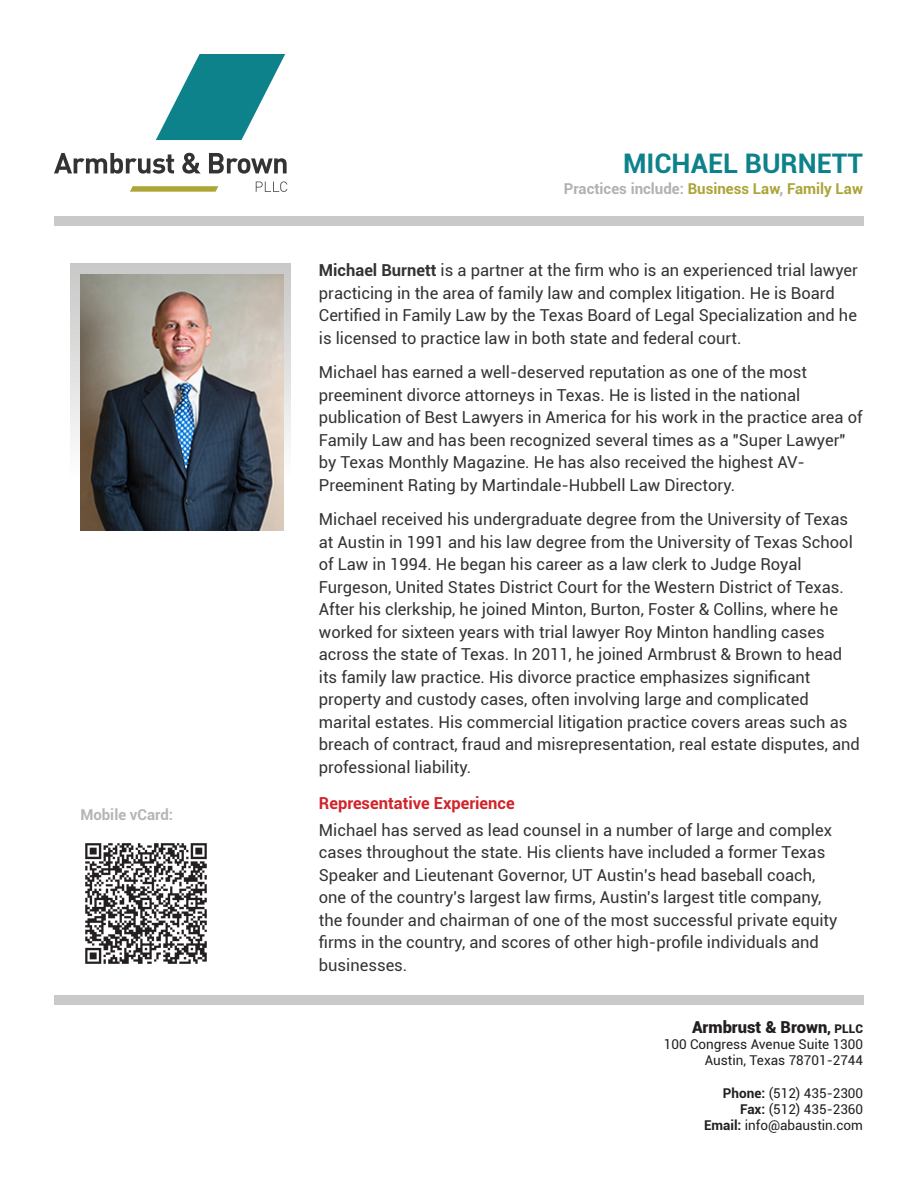
<style>
.page{position:relative;width:918px;height:1188px;background:#fff}
.page>*{position:absolute;margin:0;border:0;box-sizing:border-box;transform-origin:0 0}
.t1{font:700 27px "Roboto";color:#0d828a}
.t2{font:16.5px/22.5px "Roboto";color:#333}
.t3{font:700 16.5px "Roboto";color:#d1232a}
.t4{font:900 16.5px "Roboto";color:#231f20}
.t5{font:700 15px "Roboto";color:#aba436}
.t6{font:700 15px "Roboto";color:#b4b5b8}
.t7{font:13.5px/16.2px "Roboto";color:#231f20;text-align:right}
.s1{color:#b0b1b5}
.s2{font-weight:700}
.s3{font-size:13.5px}
.s4{font-size:12px}
</style>
<div class="page">
<svg style="left:156px;top:54px;width:129px;height:86px"></svg>
<svg style="left:130px;top:186px;width:88px;height:6px"></svg>
<svg style="left:256px;top:181px;width:31px;height:11px"></svg>
<svg style="left:54px;top:153px;width:120px;height:21px"></svg>
<svg style="left:182px;top:153px;width:19px;height:21px"></svg>
<svg style="left:209px;top:153px;width:78px;height:21px"></svg>
<div style="left:54px;top:216px;width:810px;height:10px;background:#c9c9c9"></div>
<div style="left:54px;top:995px;width:810px;height:10px;background:#c9c9c9"></div>
<img style="left:85px;top:843px;width:122px;height:121px">
<svg style="left:71px;top:264px;width:220px;height:215px"></svg>
<img style="left:80px;top:274px;width:203px;height:256px">
<p class="t6" style="left:80px;top:804px;width:94px">Mobile vCard:</p>
<h1 class="t1" style="left:623px;top:145px;width:242px">MICHAEL BURNETT</h1>
<p class="t5" style="left:564px;top:178px;width:301px"><span class="s1">Practices include:</span> Business Law<span class="s1">,</span> Family Law</p>
<p class="t2" style="left:319px;top:259px;width:541px"><span class="s2">Michael Burnett</span> is a partner at the firm who is an experienced trial lawyer practicing in the area of family law and complex litigation. He is Board Certified in Family Law by the Texas Board of Legal Specialization and he is licensed to practice law in both state and federal court.</p>
<p class="t2" style="left:319px;top:361px;width:545px">Michael has earned a well-deserved reputation as one of the most preeminent divorce attorneys in Texas. He is listed in the national publication of Best Lawyers in America for his work in the practice area of Family Law and has been recognized several times as a "Super Lawyer" by Texas Monthly Magazine. He has also received the highest AV-Preeminent Rating by Martindale-Hubbell Law Directory.</p>
<p class="t2" style="left:319px;top:508px;width:543px">Michael received his undergraduate degree from the University of Texas at Austin in 1991 and his law degree from the University of Texas School of Law in 1994. He began his career as a law clerk to Judge Royal Furgeson, United States District Court for the Western District of Texas.<br>After his clerkship, he joined Minton, Burton, Foster &amp; Collins, where he worked for sixteen years with trial lawyer Roy Minton handling cases across the state of Texas. In 2011, he joined Armbrust &amp; Brown to head its family law practice. His divorce practice emphasizes significant property and custody cases, often involving large and complicated marital estates. His commercial litigation practice covers areas such as breach of contract, fraud and misrepresentation, real estate disputes, and professional liability.</p>
<p class="t3" style="left:319px;top:791px;width:197px">Representative Experience</p>
<p class="t2" style="left:319px;top:818px;width:520px">Michael has served as lead counsel in a number of large and complex cases throughout the state. His clients have included a former Texas Speaker and Lieutenant Governor, UT Austin's head baseball coach, one of the country's largest law firms, Austin's largest title company, the founder and chairman of one of the most successful private equity firms in the country, and scores of other high-profile individuals and businesses.</p>
<p class="t4" style="left:692px;top:1015px;width:173px">Armbrust &amp; Brown<span class="s3">,</span> <span class="s4">PLLC</span></p>
<p class="t7" style="left:664px;top:1036px;width:201px">100 Congress Avenue Suite 1300<br>Austin, Texas 78701-2744</p>
<p class="t7" style="left:704px;top:1084px;width:161px"><span class="s2">Phone:</span> (512) 435-2300<br><span class="s2">Fax:</span> (512) 435-2360<br><span class="s2">Email:</span> info@abaustin.com</p>
</div>
